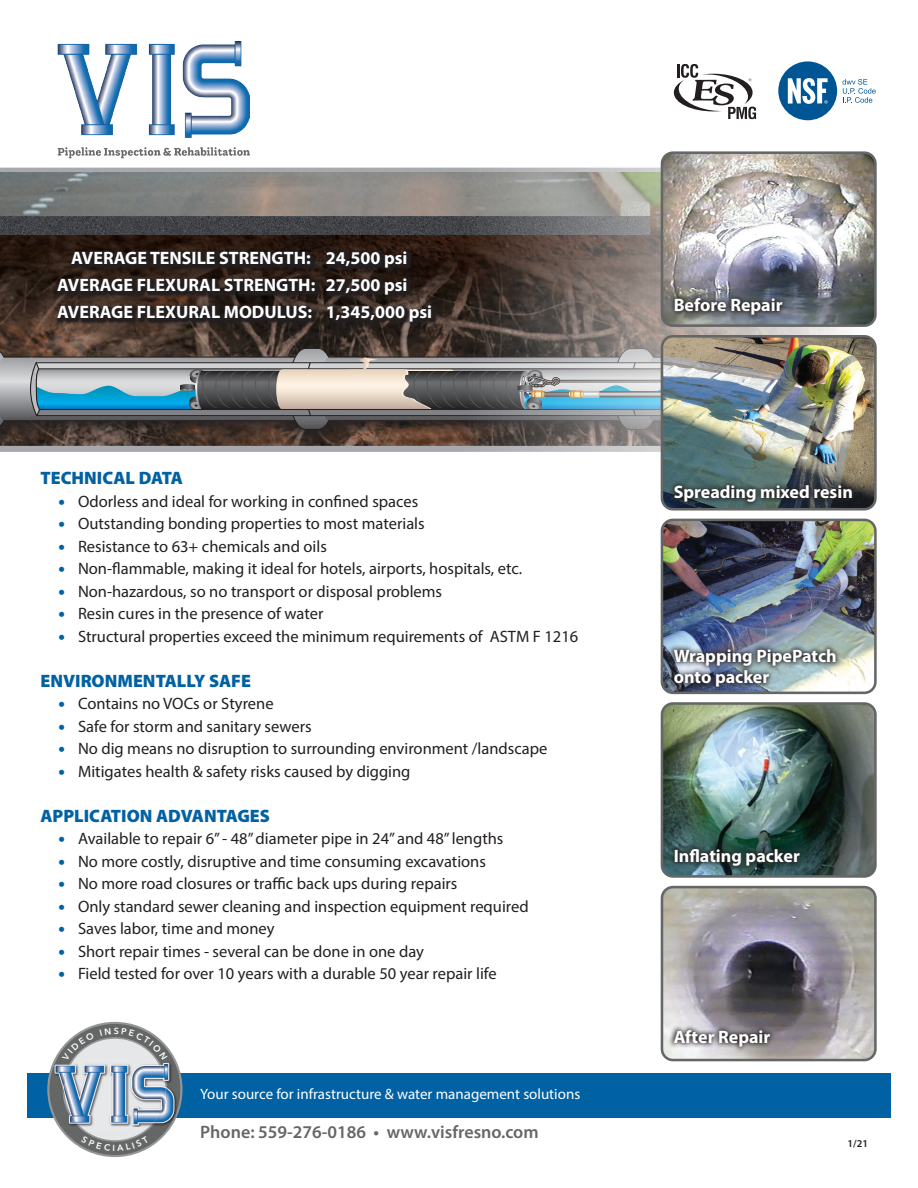
<style>
.page{position:relative;width:918px;height:1188px;background:#fff}
.page>*{position:absolute;margin:0;border:0;box-sizing:border-box;transform-origin:0 0}
.t1{font:700 18px/27px "Myriad Pro";color:#fff}
.t2{font:900 18px "Myriad Pro";color:#0061a3}
.t3{font:600 18px "Myriad Pro";color:#656666}
.t4{font:16.5px "Myriad Pro";color:#231f20}
.t5{font:15px "Myriad Pro";color:#fff}
.t6{font:600 10.5px "Myriad Pro";color:#231f20}
.s1{font-weight:900;font-size:18px;color:#0061a3}
</style>
<div class="page">
<svg style="left:0;top:168px;width:661px;height:4px;background:#aeafb2"></svg>
<img style="left:0;top:235px;width:846px;height:211px">
<div style="left:0;top:346px;width:918px;height:99px;background:#231f20;opacity:.75"></div>
<svg style="left:0;top:348px;width:918px;height:82px;background:#858b8d"></svg>
<img style="left:0;top:172px;width:661px;height:63px">
<svg style="left:0;top:446px;width:661px;height:6px;background:#afb0b4"></svg>
<img style="left:662px;top:336px;width:211px;height:171px">
<div style="left:661px;top:335px;width:216px;height:176px;border:3px solid #656666;border-radius:11px"></div>
<img style="left:663px;top:521px;width:210px;height:169px">
<div style="left:661px;top:519px;width:216px;height:175px;border:3px solid #656666;border-radius:11px"></div>
<img style="left:665px;top:890px;width:208px;height:167px">
<div style="left:661px;top:886px;width:216px;height:175px;border:3px solid #656666;border-radius:11px"></div>
<img style="left:662px;top:155px;width:211px;height:171px">
<div style="left:661px;top:151px;width:216px;height:176px;border:3px solid #656666;border-radius:11px"></div>
<svg style="left:55px;top:249px;width:383px;height:78px;background:#2a211d"></svg>
<div style="left:669px;top:292px;width:119px;height:29px;background:#231f20;opacity:.9"></div>
<div style="left:669px;top:480px;width:189px;height:28px;background:#231f20;opacity:.9"></div>
<div style="left:668px;top:643px;width:173px;height:50px;background:#231f20;opacity:.9"></div>
<div style="left:668px;top:1024px;width:108px;height:29px;background:#231f20;opacity:.9"></div>
<div style="left:778px;top:61px;width:59px;height:59px;background:#005595;border-radius:50%"></div>
<svg style="left:788px;top:78px;width:40px;height:26px"></svg>
<svg style="left:843px;top:79px;width:33px;height:24px"></svg>
<svg style="left:673px;top:64px;width:83px;height:55px"></svg>
<img style="left:57px;top:41px;width:193px;height:118px">
<img style="left:665px;top:706px;width:208px;height:168px">
<div style="left:661px;top:702px;width:216px;height:176px;border:3px solid #656666;border-radius:11px"></div>
<div style="left:669px;top:843px;width:136px;height:29px;background:#231f20;opacity:.9"></div>
<div style="left:27px;top:1073px;width:864px;height:45px;background:#0061a3"></div>
<svg style="left:47px;top:1022px;width:136px;height:135px"></svg>
<p class="t1" style="left:57px;top:244px;width:376px;text-indent:14px">AVERAGE TENSILE STRENGTH: 24,500 psi<br>AVERAGE FLEXURAL STRENGTH: 27,500 psi<br>AVERAGE FLEXURAL MODULUS: 1,345,000 psi</p>
<p class="t2" style="left:40px;top:466px;width:144px">TECHNICAL DATA</p>
<p class="t4" style="left:58px;top:491px;width:361px"><span class="s1">•</span> Odorless and ideal for working in confined spaces</p>
<p class="t4" style="left:58px;top:513px;width:368px"><span class="s1">•</span> Outstanding bonding properties to most materials</p>
<p class="t4" style="left:58px;top:536px;width:270px"><span class="s1">•</span> Resistance to 63+ chemicals and oils</p>
<p class="t4" style="left:58px;top:558px;width:465px"><span class="s1">•</span> Non-flammable, making it ideal for hotels, airports, hospitals, etc.</p>
<p class="t4" style="left:58px;top:581px;width:385px"><span class="s1">•</span> Non-hazardous, so no transport or disposal problems</p>
<p class="t4" style="left:58px;top:603px;width:266px"><span class="s1">•</span> Resin cures in the presence of water</p>
<p class="t4" style="left:58px;top:626px;width:521px"><span class="s1">•</span> Structural properties exceed the minimum requirements of ASTM F 1216</p>
<p class="t2" style="left:40px;top:668px;width:212px">ENVIRONMENTALLY SAFE</p>
<p class="t4" style="left:58px;top:693px;width:217px"><span class="s1">•</span> Contains no VOCs or Styrene</p>
<p class="t4" style="left:58px;top:716px;width:255px"><span class="s1">•</span> Safe for storm and sanitary sewers</p>
<p class="t4" style="left:58px;top:738px;width:490px"><span class="s1">•</span> No dig means no disruption to surrounding environment /landscape</p>
<p class="t4" style="left:58px;top:761px;width:353px"><span class="s1">•</span> Mitigates health &amp; safety risks caused by digging</p>
<p class="t2" style="left:40px;top:803px;width:231px">APPLICATION ADVANTAGES</p>
<p class="t4" style="left:58px;top:828px;width:447px"><span class="s1">•</span> Available to repair 6” - 48” diameter pipe in 24” and 48” lengths</p>
<p class="t4" style="left:58px;top:851px;width:429px"><span class="s1">•</span> No more costly, disruptive and time consuming excavations</p>
<p class="t4" style="left:58px;top:873px;width:400px"><span class="s1">•</span> No more road closures or traffic back ups during repairs</p>
<p class="t4" style="left:58px;top:896px;width:472px"><span class="s1">•</span> Only standard sewer cleaning and inspection equipment required</p>
<p class="t4" style="left:58px;top:918px;width:218px"><span class="s1">•</span> Saves labor, time and money</p>
<p class="t4" style="left:58px;top:941px;width:367px"><span class="s1">•</span> Short repair times - several can be done in one day</p>
<p class="t4" style="left:58px;top:963px;width:440px"><span class="s1">•</span> Field tested for over 10 years with a durable 50 year repair life</p>
<p class="t5" style="left:200px;top:1085px;width:381px">Your source for infrastructure &amp; water management solutions</p>
<p class="t3" style="left:200px;top:1120px;width:340px">Phone: 559-276-0186 • www.visfresno.com</p>
<p class="t1" style="left:674px;top:291px;width:110px">Before Repair</p>
<p class="t1" style="left:674px;top:478px;width:181px">Spreading mixed resin</p>
<p class="t1" style="left:674px;top:645px;width:165px;line-height:21px">Wrapping PipePatch onto packer</p>
<p class="t1" style="left:674px;top:842px;width:128px">Inflating packer</p>
<p class="t1" style="left:674px;top:1023px;width:98px">After Repair</p>
<p class="t6" style="left:848px;top:1136px;width:22px">1/21</p>
</div>
